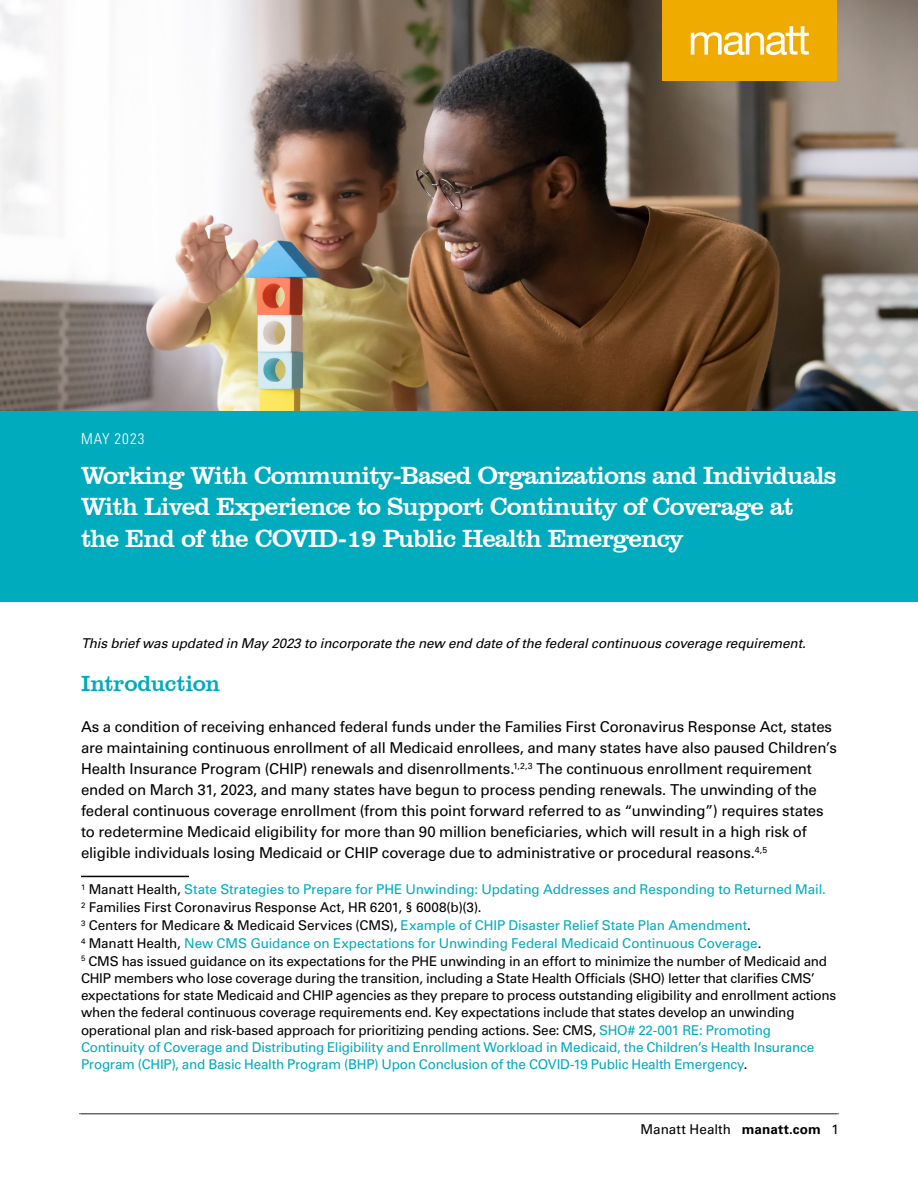
<style>
.page{position:relative;width:918px;height:1188px;background:#fff}
.page>*{position:absolute;margin:0;border:0;box-sizing:border-box;transform-origin:0 0}
.Heading_1{font:25.5px/31.5px "Clarendon BT";letter-spacing:-.04em;color:#fff}
.Heading_2{font:22.5px "Clarendon BT";letter-spacing:-.01em;color:#00abbe}
.Text_1{font:15px/21px "Univers LT Std";letter-spacing:-.015em;color:#000}
.Date{font:300 condensed 15px "Univers LT Std";letter-spacing:.07em;color:#fff}
.Footnote{font:13.5px/17.2px "Univers LT Std";letter-spacing:-.015em;color:#000}
.Footnote-2{font:13.5px "Univers LT Std";letter-spacing:-.005em;color:#00abbe}
.Text_1-2{font:italic 13.5px "Univers LT Std";letter-spacing:-.01em;color:#000}
.Footnote-3{font:13.5px "Univers LT Std";letter-spacing:.005em;color:#000}
.s1{color:#000}
.s2{color:#00abbe}
.s3{font-weight:700}
</style>
<div class="page">
<hr style="left:81px;top:876px;width:108px;height:1px;background:#000">
<div style="left:0;top:411px;width:918px;height:191px;background:#00abbe"></div>
<img style="left:0;top:0;width:918px;height:411px">
<hr style="left:79px;top:1113px;width:760px;height:1px;background:#5c5e67">
<div style="left:663px;top:0;width:174px;height:81px;background:#f0ab00"></div>
<svg style="left:691px;top:26px;width:118px;height:29px"></svg>
<p class="Date" style="left:81px;top:430px;width:65px">MAY 2023</p>
<p class="Heading_1" style="left:81px;top:458px;width:757px">Working With Community-Based Organizations and Individuals<br>With Lived Experience to Support Continuity of Coverage at the End of the COVID-19 Public Health Emergency</p>
<p class="Text_1-2" style="left:81px;top:635px;width:726px">This brief was updated in May 2023 to incorporate the new end date of the federal continuous coverage requirement.</p>
<p class="Heading_2" style="left:81px;top:669px;width:141px">Introduction</p>
<p class="Text_1" style="left:81px;top:716px;width:758px">As a condition of receiving enhanced federal funds under the Families First Coronavirus Response Act, states are maintaining continuous enrollment of all Medicaid enrollees, and many states have also paused Children’s Health Insurance Program (CHIP) renewals and disenrollments.<sup>1,2,3</sup> The continuous enrollment requirement ended on March 31, 2023, and many states have begun to process pending renewals. The unwinding of the federal continuous coverage enrollment (from this point forward referred to as “unwinding”) requires states to redetermine Medicaid eligibility for more than 90 million beneficiaries, which will result in a high risk of eligible individuals losing Medicaid or CHIP coverage due to administrative or procedural reasons.<sup>4,5</sup></p>
<p class="Footnote-2" style="left:81px;top:882px;width:747px"><sup>1</sup> <span class="s1">Manatt Health,</span> State Strategies to Prepare for PHE Unwinding: Updating Addresses and Responding to Returned Mail.</p>
<p class="Footnote" style="left:81px;top:899px;width:402px"><sup>2</sup> Families First Coronavirus Response Act, HR 6201, § 6008(b)(3).</p>
<p class="Footnote-2" style="left:81px;top:918px;width:672px"><sup>3</sup> <span class="s1">Centers for Medicare &amp; Medicaid Services (CMS),</span> Example of CHIP Disaster Relief State Plan Amendment<span class="s1">.</span></p>
<p class="Footnote-2" style="left:81px;top:936px;width:682px"><sup>4</sup> <span class="s1">Manatt Health,</span> New CMS Guidance on Expectations for Unwinding Federal Medicaid Continuous Coverage<span class="s1">.</span></p>
<p class="Footnote" style="left:81px;top:952px;width:757px"><sup>5</sup> CMS has issued guidance on its expectations for the PHE unwinding in an effort to minimize the number of Medicaid and CHIP members who lose coverage during the transition, including a State Health Officials (SHO) letter that clarifies CMS’ expectations for state Medicaid and CHIP agencies as they prepare to process outstanding eligibility and enrollment actions when the federal continuous coverage requirements end. Key expectations include that states develop an unwinding operational plan and risk-based approach for prioritizing pending actions. See: CMS, <span class="s2">SHO# 22-001 RE: Promoting Continuity of Coverage and Distributing Eligibility and Enrollment Workload in Medicaid, the Children’s Health Insurance Program (CHIP), and Basic Health Program (BHP) Upon Conclusion of the COVID-19 Public Health Emergency</span>.</p>
<p class="Footnote-3" style="left:641px;top:1121px;width:200px">Manatt Health <span class="s3">manatt.com</span> 1</p>
</div>
